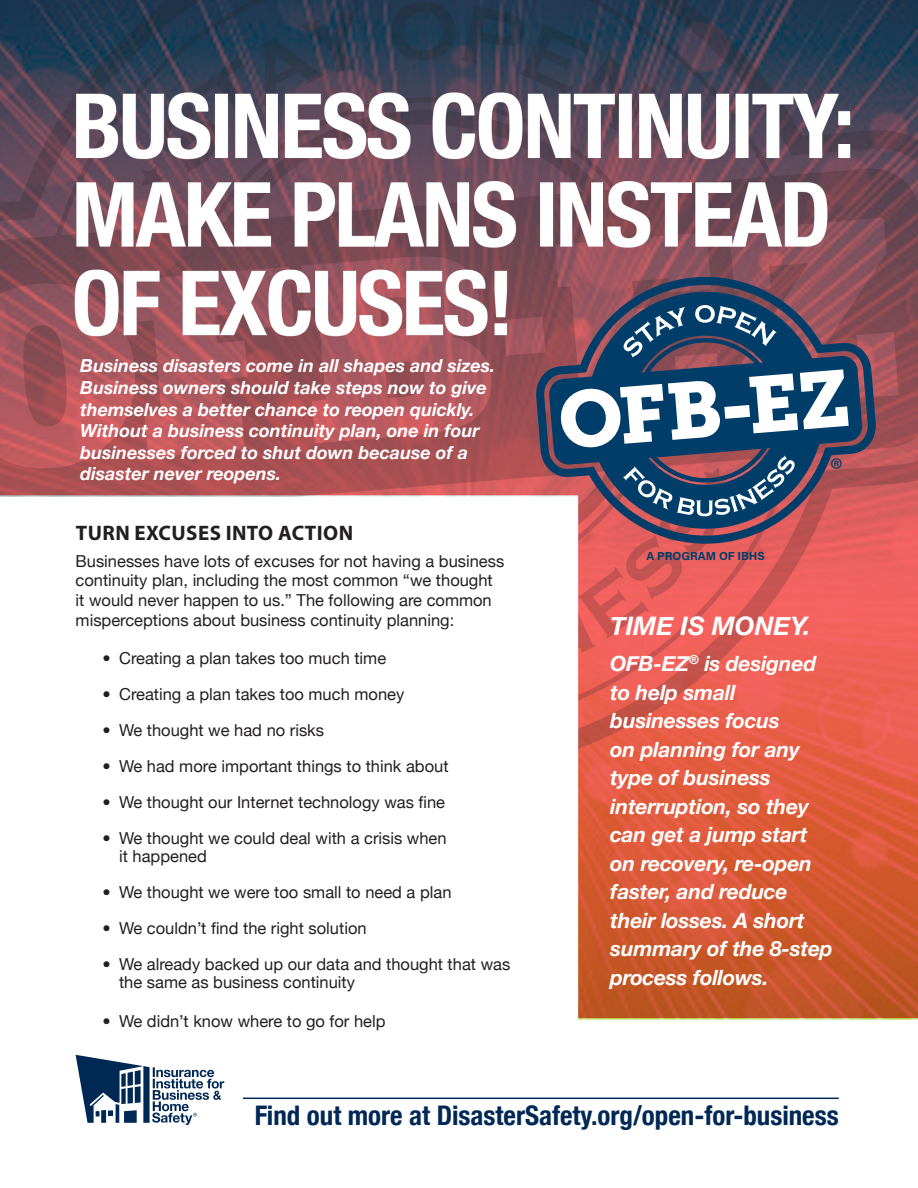
<style>
.page{position:relative;width:918px;height:1188px;background:#fff}
.page>*{position:absolute;margin:0;border:0;box-sizing:border-box;transform-origin:0 0}
.t1{font:79.2px "Museo Slab 900";color:#fff}
.t2{font:31.8px "Myriad Pro";color:#003e69}
.head1{font:700 condensed 27px "Helvetica Neue";color:#002855}
.body{font:italic 700 25.5px "Helvetica Neue";color:#fff}
.body-2{font:italic 700 21px/28.5px "Helvetica Neue";letter-spacing:-.01em;color:#fff}
.Heading_2{font:700 21px "Myriad Pro";letter-spacing:.02em;color:#231f20}
.body-3{font:italic 700 18px/21.6px "Helvetica Neue";color:#fff}
.t3{font:16.5px/19.8px "Helvetica Neue";color:#231f20}
.t4{font:700 11.7px "Acumin Pro";color:#003e69}
</style>
<div class="page">
<img style="left:0;top:0;width:918px;height:1100px">
<svg style="left:76px;top:1055px;width:148px;height:70px"></svg>
<hr style="left:243px;top:1098px;width:596px;height:1px;background:#002855">
<svg style="left:536px;top:277px;width:340px;height:267px;background:#534d66"></svg>
<svg style="left:623px;top:456px;width:172px;height:60px;background:#4e5e7a"></svg>
<svg style="left:624px;top:307px;width:61px;height:50px;background:#3b607f"></svg>
<svg style="left:695px;top:305px;width:82px;height:41px;background:#3c6483"></svg>
<p class="body-3" style="left:80px;top:355px;width:417px">Business disasters come in all shapes and sizes.<br>Business owners should take steps now to give themselves a better chance to reopen quickly.<br>Without a business continuity plan, one in four businesses forced to shut down because of a disaster never reopens.</p>
<p class="Heading_2" style="left:76px;top:519px;width:279px">TURN EXCUSES INTO ACTION</p>
<p class="t3" style="left:76px;top:551px;width:430px">Businesses have lots of excuses for not having a business continuity plan, including the most common “we thought it would never happen to us.” The following are common misperceptions about business continuity planning:</p>
<p class="t3" style="left:103px;top:648px;width:285px">• Creating a plan takes too much time</p>
<p class="t3" style="left:103px;top:684px;width:303px">• Creating a plan takes too much money</p>
<p class="t3" style="left:103px;top:720px;width:223px">• We thought we had no risks</p>
<p class="t3" style="left:103px;top:756px;width:348px">• We had more important things to think about</p>
<p class="t3" style="left:103px;top:792px;width:344px">• We thought our Internet technology was fine</p>
<p class="t3" style="left:119px;top:829px;width:329px;line-height:18px;text-indent:-16px">• We thought we could deal with a crisis when it happened</p>
<p class="t3" style="left:103px;top:882px;width:350px">• We thought we were too small to need a plan</p>
<p class="t3" style="left:103px;top:918px;width:266px">• We couldn’t find the right solution</p>
<p class="t3" style="left:119px;top:955px;width:393px;line-height:18px;text-indent:-16px">• We already backed up our data and thought that was the same as business continuity</p>
<p class="t3" style="left:103px;top:1011px;width:284px">• We didn’t know where to go for help</p>
<p class="t1" style="left:554px;top:376px;width:294px;rotate:-5deg">OFB-EZ</p>
<p class="t4" style="left:646px;top:547px;width:120px">A PROGRAM OF IBHS</p>
<p class="t2" style="left:830px;top:450px;width:15px">®</p>
<p class="body" style="left:610px;top:610px;width:202px">TIME IS MONEY.</p>
<p class="body-2" style="left:610px;top:649px;width:224px">OFB-EZ<sup>®</sup> is designed to help small businesses focus<br>on planning for any type of business interruption, so they can get a jump start on recovery, re-open faster, and reduce their losses. A short summary of the 8-step process follows.</p>
<p class="head1" style="left:255px;top:1099px;width:585px">Find out more at DisasterSafety.org/open-for-business</p>
</div>
